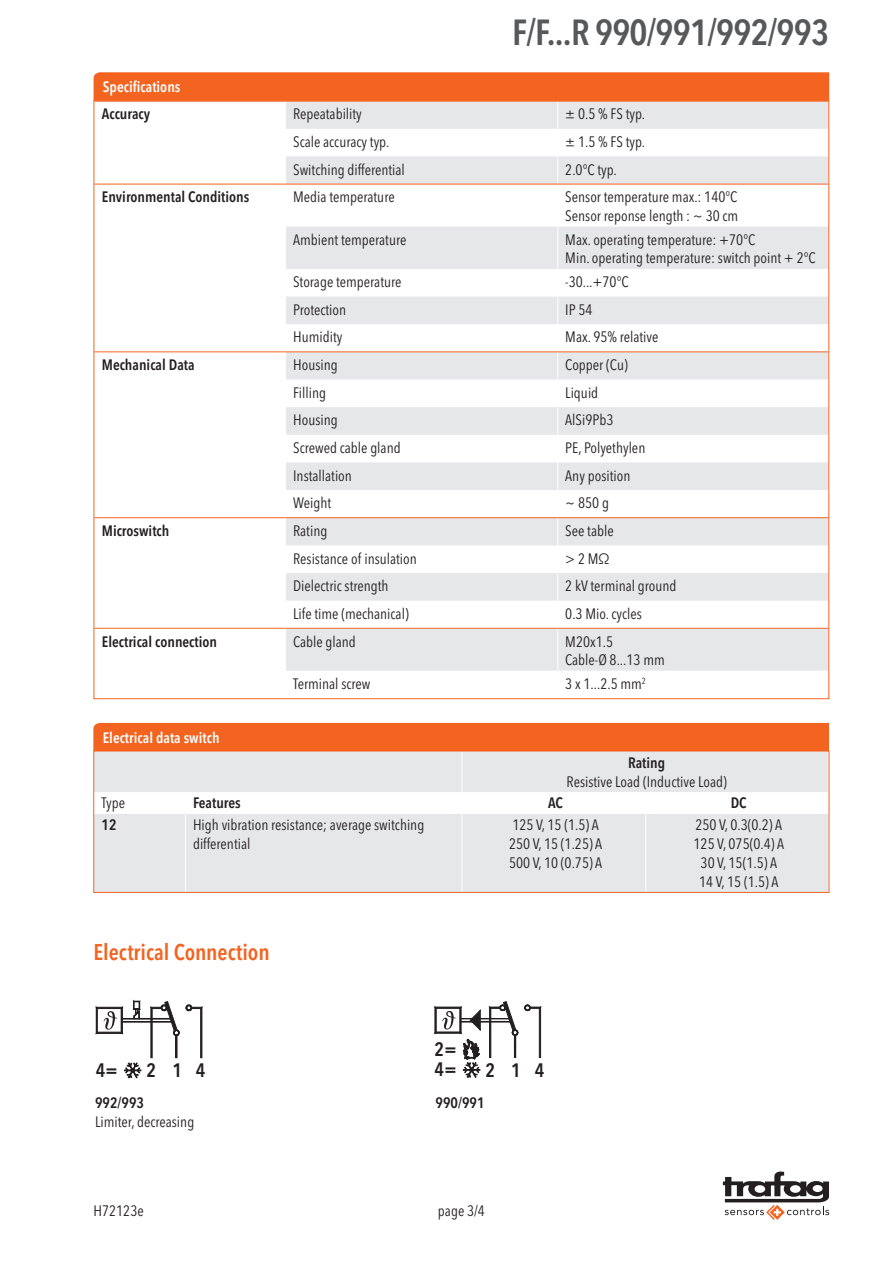
<style>
.page{position:relative;width:893px;height:1263px;background:#fff}
.page>*{position:absolute;margin:0;border:0;box-sizing:border-box;transform-origin:0 0}
.t1{font:600 condensed 36px "Avenir Next LT Pro";letter-spacing:-.02em;color:#57585a}
.t2{font:600 condensed 22.5px "Avenir Next LT Pro";letter-spacing:-.005em;color:#f36421}
.t3{font:600 condensed 19.35px/20.5px "Avenir Next LT Pro";letter-spacing:.775em;color:#231f20}
.t4{font:condensed 15px/18.8px "Avenir Next LT Pro";color:#231f20}
.t5{font:600 condensed 15px "Avenir Next LT Pro";color:#231f20}
.t6{font:600 condensed 15px "Avenir Next LT Pro";color:#fff}
</style>
<div class="page">
<svg style="left:723px;top:1171px;width:106px;height:49px"></svg>
<svg style="left:96px;top:352px;width:189px;height:276px"></svg>
<svg style="left:286px;top:226px;width:541px;height:445px;fill:#e6e7e9"></svg>
<svg style="left:94px;top:72px;width:735px;height:112px"></svg>
<hr style="left:557px;top:226px;width:1px;height:43px;background:#fff">
<svg style="left:557px;top:269px;width:1px;height:359px"></svg>
<hr style="left:557px;top:629px;width:1px;height:42px;background:#fff">
<hr style="left:94px;top:184px;width:192px;height:1px;background:#f36421">
<hr style="left:286px;top:184px;width:272px;height:1px;background:#f36421">
<hr style="left:558px;top:184px;width:270px;height:1px;background:#f36421">
<hr style="left:94px;top:351px;width:192px;height:1px;background:#f36421">
<hr style="left:286px;top:351px;width:272px;height:1px;background:#f36421">
<hr style="left:558px;top:351px;width:270px;height:1px;background:#f36421">
<hr style="left:94px;top:517px;width:192px;height:1px;background:#f36421">
<hr style="left:286px;top:517px;width:272px;height:1px;background:#f36421">
<hr style="left:558px;top:517px;width:270px;height:1px;background:#f36421">
<hr style="left:94px;top:628px;width:192px;height:1px;background:#f36421">
<hr style="left:286px;top:628px;width:272px;height:1px;background:#f36421">
<hr style="left:558px;top:628px;width:270px;height:1px;background:#f36421">
<div style="left:93px;top:723px;width:736px;height:28px;background:#f36421"></div>
<svg style="left:95px;top:753px;width:732px;height:138px;fill:#e6e7e9"></svg>
<hr style="left:462px;top:751px;width:1px;height:41px;background:#fff">
<svg style="left:185px;top:792px;width:1px;height:22px"></svg>
<svg style="left:462px;top:792px;width:1px;height:22px"></svg>
<svg style="left:645px;top:792px;width:1px;height:22px"></svg>
<hr style="left:185px;top:814px;width:1px;height:78px;background:#fff">
<hr style="left:462px;top:814px;width:1px;height:78px;background:#fff">
<hr style="left:645px;top:814px;width:1px;height:78px;background:#fff">
<div style="left:93px;top:751px;width:736px;height:142px;border:1px solid #f36421"></div>
<div style="left:122px;top:1018px;width:50px;height:1px;border:1px solid #231f20"></div>
<div style="left:122px;top:1021px;width:51px;height:1px;border:1px solid #231f20"></div>
<svg style="left:96px;top:1007px;width:26px;height:26px"></svg>
<svg style="left:134px;top:1001px;width:6px;height:18px"></svg>
<svg style="left:151px;top:1001px;width:29px;height:57px"></svg>
<svg style="left:186px;top:1005px;width:16px;height:53px"></svg>
<svg style="left:124px;top:1063px;width:17px;height:15px"></svg>
<div style="left:460px;top:1021px;width:51px;height:1px;border:1px solid #231f20"></div>
<div style="left:460px;top:1018px;width:50px;height:1px;border:1px solid #231f20"></div>
<svg style="left:463px;top:1040px;width:17px;height:37px"></svg>
<svg style="left:435px;top:1007px;width:26px;height:26px"></svg>
<svg style="left:470px;top:1010px;width:10px;height:20px"></svg>
<svg style="left:489px;top:1001px;width:29px;height:56px"></svg>
<svg style="left:525px;top:1005px;width:16px;height:52px"></svg>
<h1 class="t1" style="left:512px;top:10px;width:318px">F/F...R 990/991/992/993</h1>
<p class="t6" style="left:103px;top:78px;width:79px">Specifications</p>
<p class="t5" style="left:102px;top:105px;width:50px">Accuracy</p>
<p class="t4" style="left:293px;top:105px;width:70px">Repeatability</p>
<p class="t4" style="left:565px;top:105px;width:81px">± 0.5 % FS typ.</p>
<p class="t4" style="left:293px;top:132px;width:98px">Scale accuracy typ.</p>
<p class="t4" style="left:565px;top:132px;width:81px">± 1.5 % FS typ.</p>
<p class="t4" style="left:293px;top:160px;width:113px">Switching differential</p>
<p class="t4" style="left:565px;top:160px;width:53px">2.0°C typ.</p>
<p class="t5" style="left:102px;top:188px;width:149px">Environmental Conditions</p>
<p class="t4" style="left:293px;top:188px;width:103px">Media temperature</p>
<p class="t4" style="left:565px;top:188px;width:174px">Sensor temperature max.: 140°C<br>Sensor reponse length : ~ 30 cm</p>
<p class="t4" style="left:293px;top:230px;width:115px">Ambient temperature</p>
<p class="t4" style="left:565px;top:230px;width:252px">Max. operating temperature: +70°C<br>Min. operating temperature: switch point + 2°C</p>
<p class="t4" style="left:293px;top:272px;width:110px">Storage temperature</p>
<p class="t4" style="left:565px;top:272px;width:65px">-30...+70°C</p>
<p class="t4" style="left:293px;top:300px;width:54px">Protection</p>
<p class="t4" style="left:565px;top:300px;width:29px">IP 54</p>
<p class="t4" style="left:293px;top:328px;width:51px">Humidity</p>
<p class="t4" style="left:565px;top:328px;width:95px">Max. 95% relative</p>
<p class="t5" style="left:102px;top:356px;width:94px">Mechanical Data</p>
<p class="t4" style="left:293px;top:355px;width:46px">Housing</p>
<p class="t4" style="left:565px;top:355px;width:64px">Copper (Cu)</p>
<p class="t4" style="left:293px;top:383px;width:34px">Filling</p>
<p class="t4" style="left:565px;top:383px;width:34px">Liquid</p>
<p class="t4" style="left:293px;top:411px;width:46px">Housing</p>
<p class="t4" style="left:565px;top:411px;width:50px">AlSi9Pb3</p>
<p class="t4" style="left:293px;top:438px;width:109px">Screwed cable gland</p>
<p class="t4" style="left:565px;top:438px;width:82px">PE, Polyethylen</p>
<p class="t4" style="left:293px;top:466px;width:60px">Installation</p>
<p class="t4" style="left:565px;top:466px;width:67px">Any position</p>
<p class="t4" style="left:293px;top:494px;width:40px">Weight</p>
<p class="t4" style="left:565px;top:494px;width:45px">~ 850 g</p>
<p class="t5" style="left:102px;top:521px;width:69px">Microswitch</p>
<p class="t4" style="left:293px;top:521px;width:36px">Rating</p>
<p class="t4" style="left:565px;top:521px;width:50px">See table</p>
<p class="t4" style="left:293px;top:549px;width:125px">Resistance of insulation</p>
<p class="t4" style="left:565px;top:549px;width:46px">&gt; 2 MΩ</p>
<p class="t4" style="left:293px;top:577px;width:97px">Dielectric strength</p>
<p class="t4" style="left:565px;top:577px;width:113px">2 kV terminal ground</p>
<p class="t4" style="left:293px;top:604px;width:117px">Life time (mechanical)</p>
<p class="t4" style="left:565px;top:604px;width:78px">0.3 Mio. cycles</p>
<p class="t5" style="left:102px;top:632px;width:117px">Electrical connection</p>
<p class="t4" style="left:293px;top:632px;width:64px">Cable gland</p>
<p class="t4" style="left:565px;top:632px;width:101px">M20x1.5<br>Cable-Ø 8...13 mm</p>
<p class="t4" style="left:293px;top:674px;width:79px">Terminal screw</p>
<p class="t4" style="left:565px;top:674px;width:82px">3 x 1...2.5 mm<sup>2</sup></p>
<p class="t6" style="left:103px;top:728px;width:118px">Electrical data switch</p>
<p class="t5" style="left:628px;top:753px;width:39px">Rating</p>
<p class="t4" style="left:567px;top:772px;width:162px">Resistive Load (Inductive Load)</p>
<p class="t4" style="left:102px;top:794px;width:25px">Type</p>
<p class="t5" style="left:193px;top:794px;width:49px">Features</p>
<p class="t5" style="left:548px;top:794px;width:16px">AC</p>
<p class="t5" style="left:731px;top:794px;width:17px">DC</p>
<p class="t5" style="left:102px;top:816px;width:16px">12</p>
<p class="t4" style="left:193px;top:816px;width:233px">High vibration resistance; average switching differential</p>
<p class="t4" style="left:509px;top:816px;width:95px">125 V, 15 (1.5) A<br>250 V, 15 (1.25) A<br>500 V, 10 (0.75) A</p>
<p class="t4" style="left:694px;top:816px;width:92px;text-align:center">250 V, 0.3(0.2) A<br>125 V, 075(0.4) A<br>30 V, 15(1.5) A<br>14 V, 15 (1.5) A</p>
<h2 class="t2" style="left:94px;top:939px;width:178px">Electrical Connection</h2>
<p class="t3" style="left:96px;top:1059px;width:24px">4=</p>
<p class="t3" style="left:147px;top:1060px;width:60px">214</p>
<p class="t3" style="left:435px;top:1038px;width:24px">2=<br>4=</p>
<p class="t3" style="left:485px;top:1059px;width:60px">214</p>
<p class="t5" style="left:95px;top:1093px;width:50px">992/993</p>
<p class="t4" style="left:95px;top:1112px;width:101px">Limiter, decreasing</p>
<p class="t5" style="left:436px;top:1093px;width:50px">990/991</p>
<p class="t4" style="left:94px;top:1201px;width:52px">H72123e</p>
<p class="t4" style="left:438px;top:1201px;width:48px">page 3/4</p>
</div>
